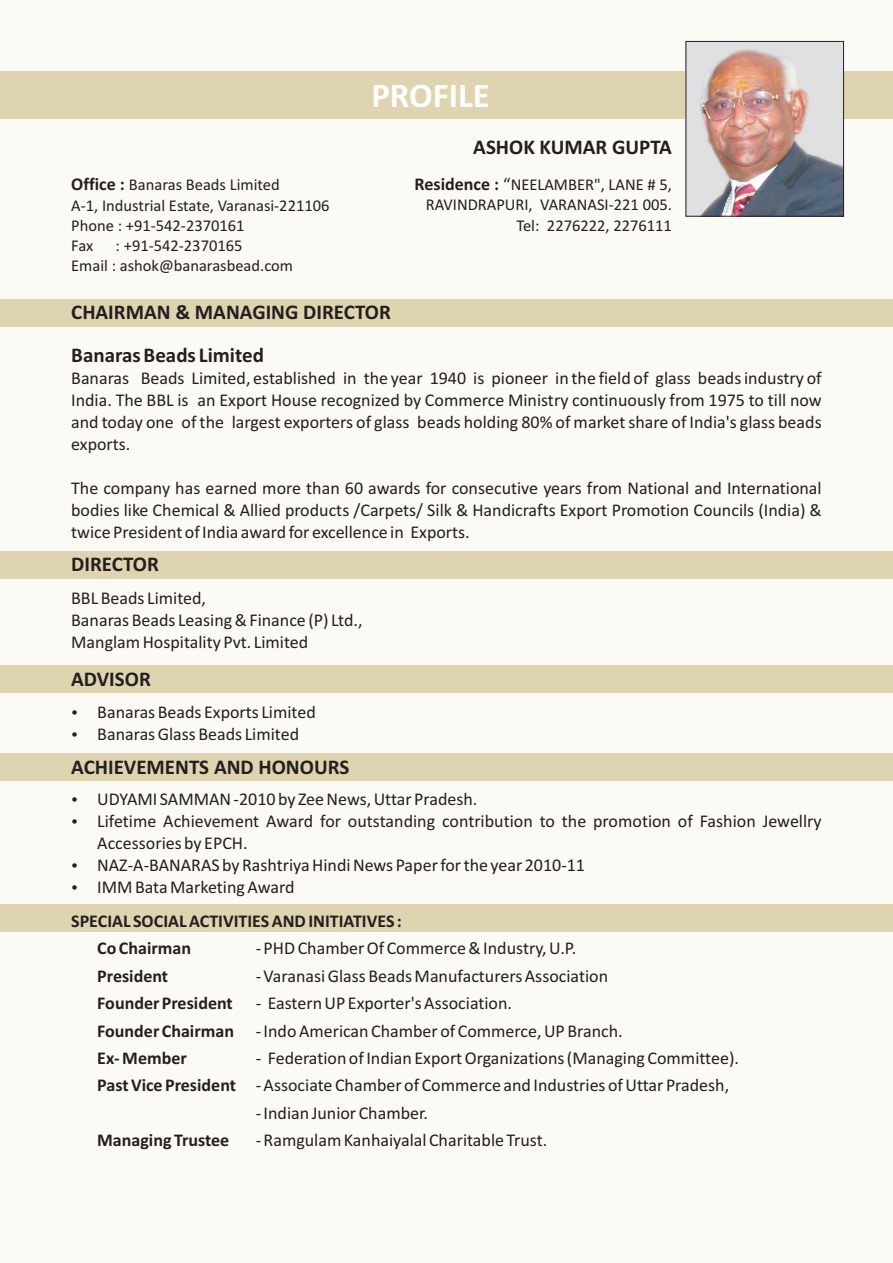
<style>
.page{position:relative;width:893px;height:1263px;background:#fbfaf5}
.page>*{position:absolute;margin:0;border:0;box-sizing:border-box;transform-origin:0 0}
.t1{font:700 34.8px "Calibri";color:#fff}
.t2{font:700 21px/42.2px "Calibri";color:#231f20}
.t3{font:18px/21.9px "Calibri";color:#231f20}
.t4{font:700 18px/27.5px "Calibri";color:#231f20}
.t5{font:16.5px/20.2px "Calibri";color:#231f20;text-align:right}
.s1{font-weight:700;font-size:18px}
.s2{font-size:18px}
.s3{font-weight:700}
</style>
<div class="page">
<div style="left:0;top:71px;width:893px;height:48px;background:#ded4b0"></div>
<div style="left:0;top:299px;width:893px;height:28px;background:#ded4b0"></div>
<div style="left:0;top:753px;width:893px;height:28px;background:#ded4b0"></div>
<div style="left:0;top:904px;width:893px;height:28px;background:#ded4b0"></div>
<img style="left:688px;top:48px;width:154px;height:167px">
<div style="left:686px;top:41px;width:158px;height:176px;border:1px solid #231f20"></div>
<div style="left:0;top:551px;width:893px;height:27px;background:#ded4b0"></div>
<div style="left:0;top:665px;width:893px;height:28px;background:#ded4b0"></div>
<h1 class="t1" style="left:371px;top:81px;width:120px">PROFILE</h1>
<p class="t2" style="left:473px;top:128px;width:200px">ASHOK KUMAR GUPTA</p>
<p class="t5" style="left:415px;top:176px;width:259px"><span class="s1">Residence :</span> <span class="s2">“</span>NEELAMBER", LANE # 5,<br>RAVINDRAPURI, VARANASI-221 005.<br>Tel: 2276222, 2276111</p>
<p class="t5" style="left:71px;top:176px;width:260px;text-align:left"><span class="s1">Office :</span> Banaras Beads Limited<br>A-1, Industrial Estate, Varanasi-221106<br>Phone : +91-542-2370161<br>Fax</p>
<p class="t5" style="left:71px;top:237px;width:223px;text-align:center">: +91-542-2370165<br>Email : ashok@banarasbead.com</p>
<p class="t2" style="left:71px;top:293px;width:321px">CHAIRMAN &amp; MANAGING DIRECTOR<br>Banaras Beads Limited</p>
<p class="t3" style="left:71px;top:369px;width:752px;text-align:justify">Banaras Beads Limited, established in the year 1940 is pioneer in the field of glass beads industry of India. The BBL is an Export House recognized by Commerce Ministry continuously from 1975 to till now and today one of the largest exporters of glass beads holding 80% of market share of India's glass beads exports.</p>
<p class="t3" style="left:71px;top:479px;width:752px;text-align:justify">The company has earned more than 60 awards for consecutive years from National and International bodies like Chemical &amp; Allied products /Carpets/ Silk &amp; Handicrafts Export Promotion Councils (India) &amp; twice President of India award for excellence in Exports.</p>
<p class="t2" style="left:71px;top:545px;width:89px">DIRECTOR</p>
<p class="t3" style="left:71px;top:589px;width:293px">BBL Beads Limited,<br>Banaras Beads Leasing &amp; Finance (P) Ltd.,<br>Manglam Hospitality Pvt. Limited</p>
<p class="t2" style="left:71px;top:659px;width:81px">ADVISOR</p>
<p class="t3" style="left:97px;top:703px;width:220px">Banaras Beads Exports Limited<br>Banaras Glass Beads Limited</p>
<p class="t2" style="left:71px;top:747px;width:280px">ACHIEVEMENTS AND HONOURS</p>
<p class="t3" style="left:97px;top:790px;width:726px">UDYAMI SAMMAN -2010 by Zee News, Uttar Pradesh.<br>Lifetime Achievement Award for outstanding contribution to the promotion of Fashion Jewellry Accessories by EPCH.<br>NAZ-A-BANARAS by Rashtriya Hindi News Paper for the year 2010-11<br>IMM Bata Marketing Award</p>
<p class="t4" style="left:97px;top:908px;width:306px;text-indent:-26px">SPECIAL SOCIAL ACTIVITIES AND INITIATIVES :<br>Co Chairman</p>
<p class="t3" style="left:256px;top:939px;width:322px">- PHD Chamber Of Commerce &amp; Industry, U.P.</p>
<p class="t4" style="left:97px;top:963px;width:72px">President</p>
<p class="t3" style="left:256px;top:966px;width:354px">- Varanasi Glass Beads Manufacturers Association</p>
<p class="t4" style="left:97px;top:991px;width:137px">Founder President</p>
<p class="t3" style="left:97px;top:991px;width:527px;line-height:27.5px;text-indent:158px">- Eastern UP Exporter's Association.<br><span class="s3">Founder Chairman</span> - Indo American Chamber of Commerce, UP Branch.<br><span class="s3">Ex- Member</span></p>
<p class="t3" style="left:97px;top:1046px;width:643px;line-height:27.5px;text-indent:158px">- Federation of Indian Export Organizations (Managing Committee).<br><span class="s3">Past Vice President</span> - Associate Chamber of Commerce and Industries of Uttar Pradesh,</p>
<p class="t3" style="left:256px;top:1103px;width:174px">- Indian Junior Chamber.</p>
<p class="t4" style="left:97px;top:1128px;width:133px">Managing Trustee</p>
<p class="t3" style="left:256px;top:1131px;width:293px">- Ramgulam Kanhaiyalal Charitable Trust.</p>
</div>
